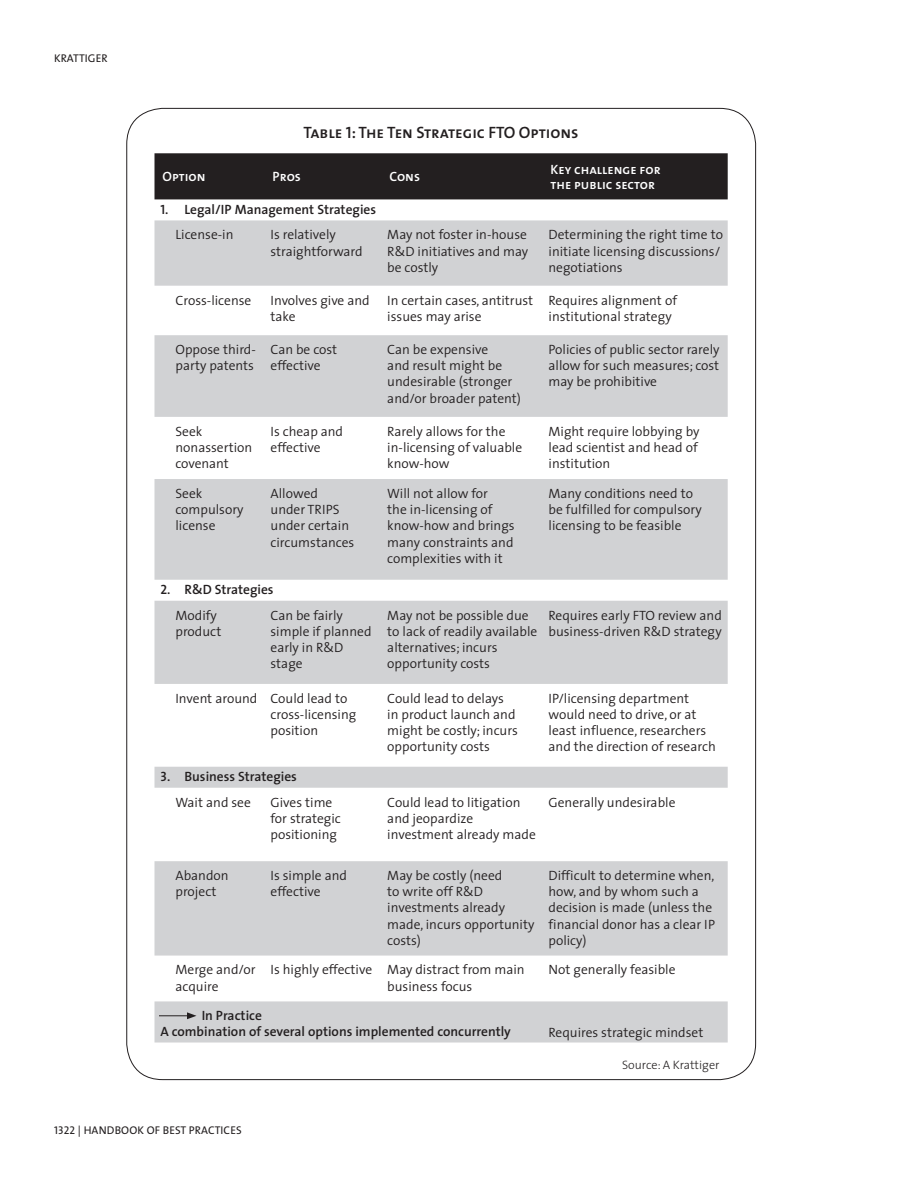
<style>
.page{position:relative;width:918px;height:1188px;background:#fff}
.page>*{position:absolute;margin:0;border:0;box-sizing:border-box;transform-origin:0 0}
.Fig_Header1{font:16.5px "The Sans Semi Bold Caps";letter-spacing:-.005em;color:#231f20}
.Fig_Text{font:300 13.5px/16.2px "The Sans";color:#231f20}
.Fig_Text-2{font:600 13.5px "The Sans";color:#231f20}
.Fig_TabHeader2{font:13.5px/15px "The Sans Semi Bold Caps";color:#fff}
.Figure_Source{font:300 12.15px "The Sans";color:#231f20}
.t1{font:11.25px "The Sans Caps";letter-spacing:.01em;color:#231f20}
.s1{font-family:"The Sans Semi Bold Caps";font-weight:400}
</style>
<div class="page">
<div style="left:154px;top:153px;width:574px;height:46px;background:#231f20"></div>
<svg style="left:154px;top:220px;width:574px;height:823px;fill:#d1d2d4"></svg>
<hr style="left:159px;top:1015px;width:30px;height:1px;background:#231f20">
<svg style="left:187px;top:1012px;width:9px;height:7px"></svg>
<p class="t1" style="left:54px;top:49px;width:55px">KRATTIGER</p>
<p class="Fig_Header1" style="left:303px;top:118px;width:277px">Table 1: The Ten Strategic FTO Options</p>
<p class="Fig_TabHeader2" style="left:163px;top:169px;width:44px">Option</p>
<p class="Fig_TabHeader2" style="left:273px;top:169px;width:30px">Pros</p>
<p class="Fig_TabHeader2" style="left:389px;top:169px;width:32px">Cons</p>
<p class="Fig_TabHeader2" style="left:551px;top:161px;width:112px">Key challenge for the public sector</p>
<p class="Fig_Text-2" style="left:160px;top:198px;width:217px"><span class="s1">1.</span> Legal/IP Management Strategies</p>
<p class="Fig_Text" style="left:176px;top:226px;width:60px">License-in</p>
<p class="Fig_Text" style="left:271px;top:226px;width:94px">Is relatively straightforward</p>
<p class="Fig_Text" style="left:387px;top:226px;width:142px;text-align:justify">May not foster in-house R&amp;D initiatives and may be costly</p>
<p class="Fig_Text" style="left:549px;top:226px;width:176px">Determining the right time to initiate licensing discussions/ negotiations</p>
<p class="Fig_Text" style="left:176px;top:291px;width:77px">Cross-license</p>
<p class="Fig_Text" style="left:271px;top:291px;width:101px">Involves give and take</p>
<p class="Fig_Text" style="left:387px;top:291px;width:147px">In certain cases, antitrust issues may arise</p>
<p class="Fig_Text" style="left:549px;top:291px;width:130px">Requires alignment of institutional strategy</p>
<p class="Fig_Text" style="left:176px;top:341px;width:82px">Oppose third&shy;party patents</p>
<p class="Fig_Text" style="left:271px;top:341px;width:68px">Can be cost effective</p>
<p class="Fig_Text" style="left:387px;top:341px;width:135px">Can be expensive<br>and result might be undesirable (stronger and/or broader patent)</p>
<p class="Fig_Text" style="left:549px;top:341px;width:173px;text-align:justify">Policies of public sector rarely allow for such measures; cost may be prohibitive</p>
<p class="Fig_Text" style="left:176px;top:423px;width:78px">Seek nonassertion covenant</p>
<p class="Fig_Text" style="left:271px;top:423px;width:74px">Is cheap and effective</p>
<p class="Fig_Text" style="left:387px;top:423px;width:136px">Rarely allows for the in-licensing of valuable know-how</p>
<p class="Fig_Text" style="left:549px;top:423px;width:153px">Might require lobbying by lead scientist and head of institution</p>
<p class="Fig_Text" style="left:176px;top:485px;width:70px">Seek compulsory license</p>
<p class="Fig_Text" style="left:271px;top:485px;width:85px">Allowed under TRIPS under certain circumstances</p>
<p class="Fig_Text" style="left:387px;top:485px;width:129px">Will not allow for<br>the in-licensing of know-how and brings many constraints and complexities with it</p>
<p class="Fig_Text" style="left:549px;top:485px;width:155px">Many conditions need to be fulfilled for compulsory licensing to be feasible</p>
<p class="Fig_Text-2" style="left:160px;top:578px;width:115px"><span class="s1">2.</span> R&amp;D Strategies</p>
<p class="Fig_Text" style="left:176px;top:607px;width:47px">Modify product</p>
<p class="Fig_Text" style="left:271px;top:607px;width:102px">Can be fairly simple if planned early in R&amp;D stage</p>
<p class="Fig_Text" style="left:387px;top:607px;width:152px">May not be possible due to lack of readily available alternatives; incurs opportunity costs</p>
<p class="Fig_Text" style="left:549px;top:607px;width:175px">Requires early FTO review and business-driven R&amp;D strategy</p>
<p class="Fig_Text" style="left:176px;top:690px;width:84px">Invent around</p>
<p class="Fig_Text" style="left:271px;top:690px;width:87px">Could lead to cross-licensing position</p>
<p class="Fig_Text" style="left:387px;top:690px;width:132px">Could lead to delays in product launch and might be costly; incurs opportunity costs</p>
<p class="Fig_Text" style="left:549px;top:690px;width:169px">IP/licensing department would need to drive, or at least influence, researchers and the direction of research</p>
<p class="Fig_Text-2" style="left:160px;top:765px;width:138px"><span class="s1">3.</span> Business Strategies</p>
<p class="Fig_Text" style="left:176px;top:794px;width:77px">Wait and see</p>
<p class="Fig_Text" style="left:271px;top:794px;width:72px">Gives time for strategic positioning</p>
<p class="Fig_Text" style="left:387px;top:794px;width:150px">Could lead to litigation and jeopardize investment already made</p>
<p class="Fig_Text" style="left:549px;top:794px;width:128px">Generally undesirable</p>
<p class="Fig_Text" style="left:176px;top:867px;width:55px">Abandon project</p>
<p class="Fig_Text" style="left:271px;top:867px;width:78px">Is simple and effective</p>
<p class="Fig_Text" style="left:387px;top:867px;width:149px">May be costly (need<br>to write off R&amp;D investments already made, incurs opportunity costs)</p>
<p class="Fig_Text" style="left:549px;top:867px;width:168px">Difficult to determine when, how, and by whom such a decision is made (unless the financial donor has a clear IP policy)</p>
<p class="Fig_Text" style="left:176px;top:961px;width:82px">Merge and/or acquire</p>
<p class="Fig_Text" style="left:271px;top:961px;width:103px">Is highly effective</p>
<p class="Fig_Text" style="left:387px;top:961px;width:139px">May distract from main business focus</p>
<p class="Fig_Text" style="left:549px;top:961px;width:129px">Not generally feasible</p>
<p class="Fig_Text-2" style="left:202px;top:1004px;width:62px">In Practice</p>
<p class="Fig_Text-2" style="left:160px;top:1021px;width:352px">A combination of several options implemented concurrently</p>
<p class="Fig_Text" style="left:549px;top:1023px;width:156px">Requires strategic mindset</p>
<p class="Figure_Source" style="left:622px;top:1055px;width:99px">Source: A Krattiger</p>
<p class="t1" style="left:54px;top:1121px;width:189px">1322 | HANDBOOK OF BEST PRACTICES</p>
</div>
